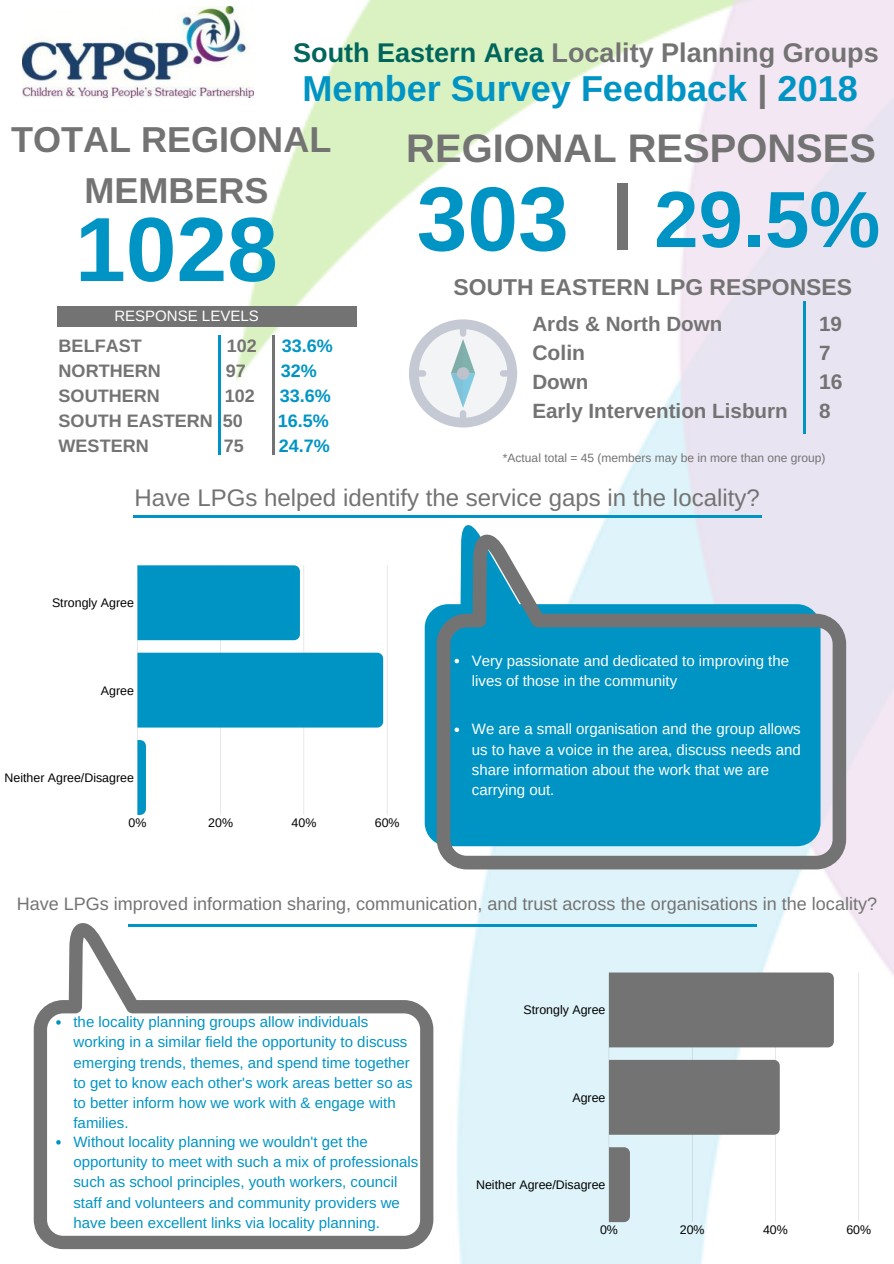
<style>
.page{position:relative;width:894px;height:1264px;background:#fff}
.page>*{position:absolute;margin:0;border:0;box-sizing:border-box;transform-origin:0 0}
.t1{font:700 91.05px "Arimo";color:#0094c5}
.t2{font:700 79.65px "Arimo";color:#0094c5}
.t3{font:700 39.9px "Arimo";color:#737373}
.t4{font:700 36px "Arimo";color:#0094c5}
.t5{font:700 36px "Arimo";color:#737373}
.t6{font:700 27px "Arimo";color:#737373}
.t7{font:24px "Arimo";color:#737373}
.t8{font:700 22.95px "Arimo";color:#737373}
.t9{font:700 21.15px "Arimo";color:#737373}
.t10{font:700 20.55px/28.8px "Arimo";color:#737373}
.t11{font:18px "Arimo";color:#737373}
.t12{font:700 18px "Arimo";color:#737373}
.t13{font:700 18px "Arimo";color:#0094c5}
.t14{font:15px/20.2px "Arimo";color:#0094c5}
.t15{font:15px/20.2px "Arimo";color:#fff}
.t16{font:15px/20.2px "Arimo";color:#fff}
.t17{font:12.45px "Arimo";color:#000}
.t18{font:12px "Arimo";color:#737373}
.s1{color:#00665c}
.s2{color:#737373}
.s3{font-size:91.05px}
</style>
<div class="page">
<img style="left:236px;top:0;width:657px;height:1263px">
<svg style="left:203px;top:0;width:143px;height:145px"></svg>
<svg style="left:424px;top:525px;width:396px;height:321px"></svg>
<svg style="left:436px;top:534px;width:409px;height:335px;background:#46a5c6"></svg>
<svg style="left:454px;top:658px;width:5px;height:5px"></svg>
<svg style="left:454px;top:727px;width:5px;height:5px"></svg>
<div style="left:57px;top:306px;width:300px;height:20px;background:#737373"></div>
<hr style="left:218px;top:335px;width:2px;height:119px;background:#0094c5">
<hr style="left:272px;top:335px;width:3px;height:119px;background:#737373">
<div style="left:617px;top:183px;width:10px;height:66px;background:#737373"></div>
<hr style="left:133px;top:515px;width:628px;height:3px;background:#0094c5">
<hr style="left:128px;top:924px;width:628px;height:3px;background:#0094c5">
<svg style="left:33px;top:913px;width:375px;height:310px"></svg>
<svg style="left:34px;top:923px;width:399px;height:326px"></svg>
<svg style="left:56px;top:1020px;width:5px;height:4px"></svg>
<svg style="left:56px;top:1140px;width:5px;height:4px"></svg>
<img style="left:22px;top:7px;width:231px;height:91px">
<hr style="left:803px;top:301px;width:2px;height:132px;background:#0094c5">
<div style="left:409px;top:319px;width:108px;height:108px;background:#c5c9d4;border-radius:50%"></div>
<svg style="left:415px;top:325px;width:96px;height:96px"></svg>
<div style="left:456px;top:367px;width:13px;height:12px;background:#000;border-radius:50%;opacity:.1"></div>
<hr style="left:137px;top:565px;width:1px;height:250px;background:#222">
<hr style="left:220px;top:565px;width:1px;height:250px;background:#222">
<hr style="left:303px;top:565px;width:1px;height:250px;background:#222">
<hr style="left:387px;top:565px;width:1px;height:250px;background:#222">
<div style="left:137px;top:565px;width:163px;height:75px;background:#0094c5"></div>
<div style="left:137px;top:652px;width:246px;height:75px;background:#0094c5"></div>
<svg style="left:137px;top:740px;width:9px;height:75px"></svg>
<hr style="left:608px;top:972px;width:1px;height:250px;background:#222">
<hr style="left:691px;top:972px;width:1px;height:250px;background:#222">
<hr style="left:775px;top:972px;width:1px;height:250px;background:#222">
<hr style="left:858px;top:972px;width:1px;height:250px;background:#222">
<div style="left:608px;top:972px;width:225px;height:75px;background:#737373"></div>
<div style="left:608px;top:1059px;width:171px;height:75px;background:#737373"></div>
<div style="left:608px;top:1147px;width:21px;height:75px;background:#737373"></div>
<h3 class="t6" style="left:293px;top:37px;width:587px"><span class="s1">South Eastern Area</span> Locality Planning Groups</h3>
<h3 class="t4" style="left:302px;top:69px;width:556px">Member Survey Feedback <span class="s2">|</span> 2018</h3>
<h3 class="t5" style="left:11px;top:120px;width:321px">TOTAL REGIONAL</h3>
<h3 class="t5" style="left:84px;top:170px;width:185px">MEMBERS</h3>
<h1 class="t1" style="left:75px;top:198px;width:204px">1028</h1>
<h3 class="t3" style="left:406px;top:126px;width:471px">REGIONAL RESPONSES</h3>
<h2 class="t2" style="left:416px;top:175px;width:465px"><span class="s3">303</span> 29.5%</h2>
<h3 class="t8" style="left:453px;top:274px;width:400px">SOUTH EASTERN LPG RESPONSES</h3>
<h3 class="t10" style="left:532px;top:309px;width:191px">Ards &amp; North Down</h3>
<h3 class="t9" style="left:532px;top:341px;width:54px">Colin</h3>
<h3 class="t10" style="left:532px;top:367px;width:257px">Down<br>Early Intervention Lisburn</h3>
<p class="t15" style="left:114px;top:306px;width:146px">RESPONSE LEVELS</p>
<h3 class="t10" style="left:818px;top:309px;width:24px">19<br>7</h3>
<h3 class="t9" style="left:818px;top:370px;width:25px">16</h3>
<h3 class="t10" style="left:818px;top:396px;width:13px">8</h3>
<p class="t18" style="left:503px;top:451px;width:324px">*Actual total = 45 (members may be in more than one group)</p>
<p class="t12" style="left:59px;top:335px;width:85px">BELFAST</p>
<p class="t12" style="left:227px;top:335px;width:32px">102</p>
<p class="t13" style="left:282px;top:335px;width:53px">33.6%</p>
<p class="t12" style="left:59px;top:360px;width:104px">NORTHERN</p>
<p class="t12" style="left:226px;top:360px;width:22px">97</p>
<p class="t13" style="left:281px;top:360px;width:38px">32%</p>
<p class="t12" style="left:59px;top:385px;width:103px">SOUTHERN</p>
<p class="t12" style="left:225px;top:385px;width:32px">102</p>
<p class="t13" style="left:280px;top:385px;width:53px">33.6%</p>
<p class="t12" style="left:59px;top:410px;width:186px">SOUTH EASTERN 50</p>
<p class="t13" style="left:278px;top:410px;width:53px">16.5%</p>
<p class="t12" style="left:59px;top:435px;width:92px">WESTERN</p>
<p class="t12" style="left:224px;top:435px;width:22px">75</p>
<p class="t13" style="left:279px;top:435px;width:53px">24.7%</p>
<h3 class="t7" style="left:134px;top:484px;width:626px">Have LPGs helped identify the service gaps in the locality?</h3>
<p class="t17" style="left:52px;top:596px;width:83px">Strongly Agree</p>
<p class="t17" style="left:101px;top:683px;width:35px">Agree</p>
<p class="t17" style="left:5px;top:770px;width:131px">Neither Agree/Disagree</p>
<p class="t17" style="left:128px;top:815px;width:19px">0%</p>
<p class="t17" style="left:208px;top:815px;width:26px">20%</p>
<p class="t17" style="left:291px;top:815px;width:26px">40%</p>
<p class="t17" style="left:375px;top:815px;width:26px">60%</p>
<p class="t16" style="left:471px;top:650px;width:319px">Very passionate and dedicated to improving the lives of those in the community</p>
<p class="t15" style="left:471px;top:719px;width:330px">We are a small organisation and the group allows us to have a voice in the area, discuss needs and share information about the work that we are carrying out.</p>
<p class="t11" style="left:17px;top:893px;width:861px">Have LPGs improved information sharing, communication, and trust across the organisations in the locality?</p>
<p class="t14" style="left:73px;top:1011px;width:341px">the locality planning groups allow individuals working in a similar field the opportunity to discuss emerging trends, themes, and spend time together to get to know each other's work areas better so as to better inform how we work with &amp; engage with families.</p>
<p class="t14" style="left:73px;top:1131px;width:346px">Without locality planning we wouldn't get the opportunity to meet with such a mix of professionals such as school principles, youth workers, council staff and volunteers and community providers we have been excellent links via locality planning.</p>
<p class="t17" style="left:523px;top:1003px;width:83px">Strongly Agree</p>
<p class="t17" style="left:572px;top:1090px;width:35px">Agree</p>
<p class="t17" style="left:476px;top:1177px;width:131px">Neither Agree/Disagree</p>
<p class="t17" style="left:600px;top:1222px;width:19px">0%</p>
<p class="t17" style="left:679px;top:1222px;width:26px">20%</p>
<p class="t17" style="left:762px;top:1222px;width:26px">40%</p>
<p class="t17" style="left:846px;top:1222px;width:26px">60%</p>
</div>
